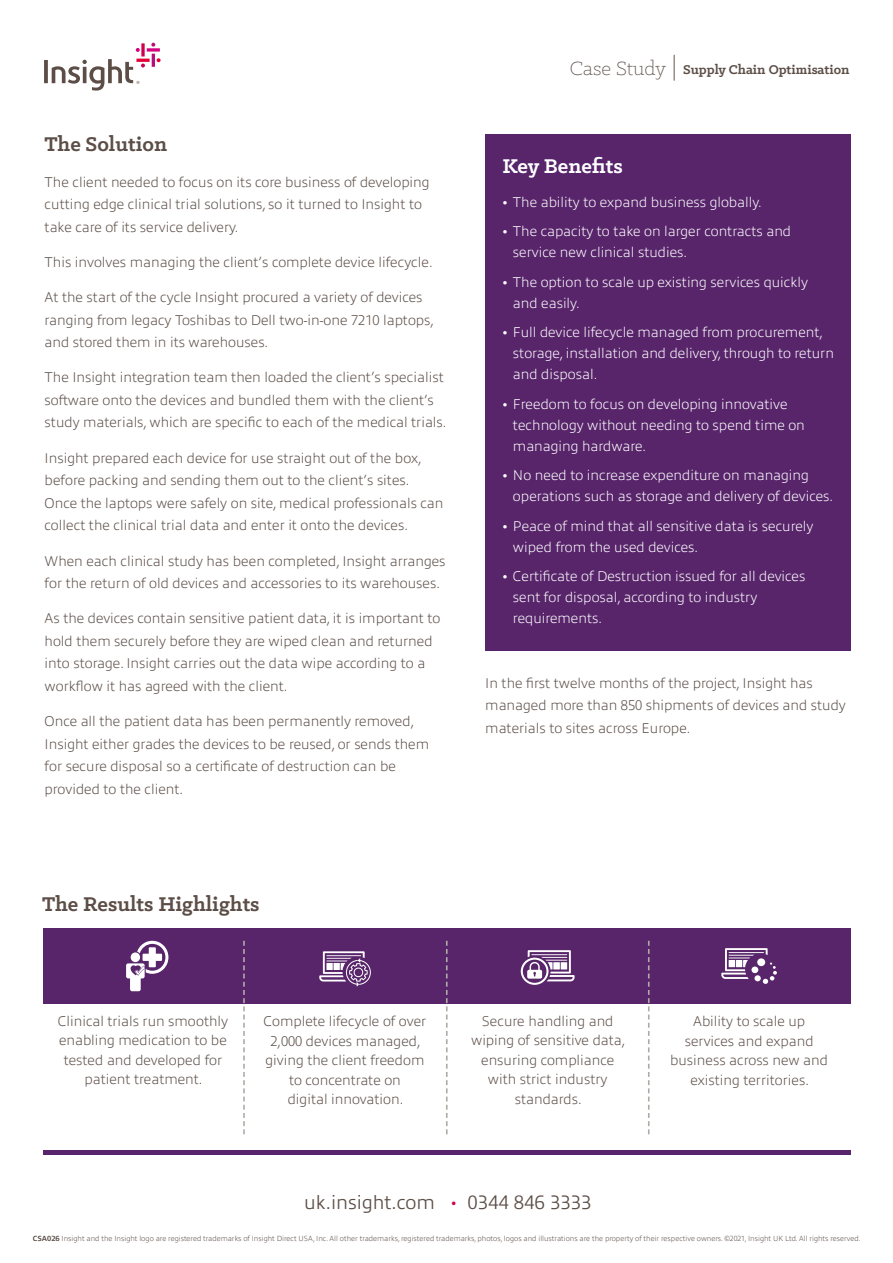
<style>
.page{position:relative;width:893px;height:1263px;background:#fff}
.page>*{position:absolute;margin:0;border:0;box-sizing:border-box;transform-origin:0 0}
.t1{font:700 22.5px "Klinic Slab";color:#5c4e47}
.t2{font:700 22.5px "Klinic Slab";color:#fff}
.t3{font:300 19.5px "Allumi Pro";color:#5c4e47}
.t4{font:700 14.4px "Klinic Slab";color:#5c4e47}
.t5{font:200 14.25px/22.5px "Allumi Pro";color:#5c4e47}
.t6{font:200 14.25px/21px "Allumi Pro";color:#fff}
.t7{font:200 7.5px "Allumi Pro";color:#5c4e47}
.s1{font-weight:300;font-size:21.6px}
.s2{font-weight:300;font-size:28.5px}
.s3{font-family:"Klinic Slab";font-weight:700}
.s4{font-family:"Klinic Slab";color:#d0004e}
.s5{font-weight:700}
</style>
<div class="page">
<div style="left:43px;top:928px;width:808px;height:76px;background:#58256b"></div>
<svg style="left:243px;top:941px;width:2px;height:193px"></svg>
<svg style="left:446px;top:941px;width:2px;height:193px"></svg>
<svg style="left:648px;top:941px;width:2px;height:193px"></svg>
<svg style="left:721px;top:948px;width:56px;height:36px"></svg>
<hr style="left:43px;top:1150px;width:808px;height:4px;background:#58256b">
<svg style="left:521px;top:950px;width:54px;height:35px"></svg>
<svg style="left:151px;top:43px;width:4px;height:4px"></svg>
<svg style="left:141px;top:43px;width:4px;height:13px"></svg>
<svg style="left:136px;top:48px;width:4px;height:4px"></svg>
<svg style="left:147px;top:48px;width:13px;height:4px"></svg>
<svg style="left:152px;top:54px;width:9px;height:13px"></svg>
<hr style="left:136px;top:59px;width:14px;height:3px;background:#e40138">
<svg style="left:44px;top:59px;width:101px;height:32px"></svg>
<svg style="left:126px;top:941px;width:42px;height:50px"></svg>
<div style="left:485px;top:135px;width:366px;height:516px;background:#58256b"></div>
<svg style="left:319px;top:951px;width:52px;height:36px"></svg>
<h1 class="t1" style="left:45px;top:130px;width:124px">The Solution</h1>
<p class="t5" style="left:45px;top:169px;width:386px">The client needed to focus on its core business of developing cutting edge clinical trial solutions, so it turned to Insight to take care of its service delivery.</p>
<p class="t5" style="left:45px;top:250px;width:389px">This involves managing the client’s complete device lifecycle.</p>
<p class="t5" style="left:45px;top:285px;width:391px">At the start of the cycle Insight procured a variety of devices ranging from legacy Toshibas to Dell two-in-one 7210 laptops, and stored them in its warehouses.</p>
<p class="t5" style="left:45px;top:365px;width:403px">The Insight integration team then loaded the client’s specialist software onto the devices and bundled them with the client’s study materials, which are specific to each of the medical trials.</p>
<p class="t5" style="left:45px;top:445px;width:400px">Insight prepared each device for use straight out of the box, before packing and sending them out to the client’s sites.<br>Once the laptops were safely on site, medical professionals can collect the clinical trial data and enter it onto the devices.</p>
<p class="t5" style="left:45px;top:548px;width:402px">When each clinical study has been completed, Insight arranges for the return of old devices and accessories to its warehouses.</p>
<p class="t5" style="left:45px;top:606px;width:397px">As the devices contain sensitive patient data, it is important to hold them securely before they are wiped clean and returned into storage. Insight carries out the data wipe according to a workflow it has agreed with the client.</p>
<p class="t5" style="left:45px;top:709px;width:386px">Once all the patient data has been permanently removed, Insight either grades the devices to be reused, or sends them for secure disposal so a certificate of destruction can be provided to the client.</p>
<h1 class="t1" style="left:42px;top:889px;width:219px">The Results Highlights</h1>
<p class="t4" style="left:570px;top:60px;width:281px"><span class="s1">Case Study</span> <span class="s2">|</span> Supply Chain Optimisation</p>
<h1 class="t2" style="left:502px;top:151px;width:122px">Key Benefits</h1>
<p class="t6" style="left:502px;top:190px;width:261px"><span class="s3">•</span> The ability to expand business globally.</p>
<p class="t6" style="left:513px;top:220px;width:280px;text-indent:-11px"><span class="s3">•</span> The capacity to take on larger contracts and service new clinical studies.</p>
<p class="t6" style="left:513px;top:270px;width:297px;text-indent:-11px"><span class="s3">•</span> The option to scale up existing services quickly and easily.</p>
<p class="t6" style="left:513px;top:321px;width:322px;text-indent:-11px"><span class="s3">•</span> Full device lifecycle managed from procurement, storage, installation and delivery, through to return and disposal.</p>
<p class="t6" style="left:513px;top:392px;width:293px;text-indent:-11px"><span class="s3">•</span> Freedom to focus on developing innovative technology without needing to spend time on managing hardware.</p>
<p class="t6" style="left:513px;top:464px;width:322px;text-indent:-11px"><span class="s3">•</span> No need to increase expenditure on managing operations such as storage and delivery of devices.</p>
<p class="t6" style="left:513px;top:514px;width:302px;text-indent:-11px"><span class="s3">•</span> Peace of mind that all sensitive data is securely wiped from the used devices.</p>
<p class="t6" style="left:513px;top:565px;width:294px;text-indent:-11px"><span class="s3">•</span> Certificate of Destruction issued for all devices sent for disposal, according to industry requirements.</p>
<p class="t5" style="left:485px;top:670px;width:362px">In the first twelve months of the project, Insight has managed more than 850 shipments of devices and study materials to sites across Europe.</p>
<p class="t5" style="left:58px;top:1010px;width:172px;line-height:19.5px;text-align:center">Clinical trials run smoothly enabling medication to be tested and developed for patient treatment.</p>
<p class="t5" style="left:471px;top:1010px;width:156px;line-height:19.5px;text-align:center">Secure handling and wiping of sensitive data, ensuring compliance with strict industry standards.</p>
<p class="t5" style="left:264px;top:1010px;width:164px;line-height:19.5px;text-align:center">Complete lifecycle of over<br>2,000 devices managed, giving the client freedom to concentrate on<br>digital innovation.</p>
<p class="t5" style="left:670px;top:1010px;width:159px;line-height:19.5px;text-align:center">Ability to scale up services and expand business across new and existing territories.</p>
<h2 class="t3" style="left:304px;top:1187px;width:289px">uk.insight.com <span class="s4">•</span> 0344 846 3333</h2>
<p class="t7" style="left:33px;top:1233px;width:829px"><span class="s5">CSA026</span> Insight and the Insight logo are registered trademarks of Insight Direct USA, Inc. All other trademarks, registered trademarks, photos, logos and illustrations are the property of their respective owners. ©2021, Insight UK Ltd. All rights reserved.</p>
</div>
